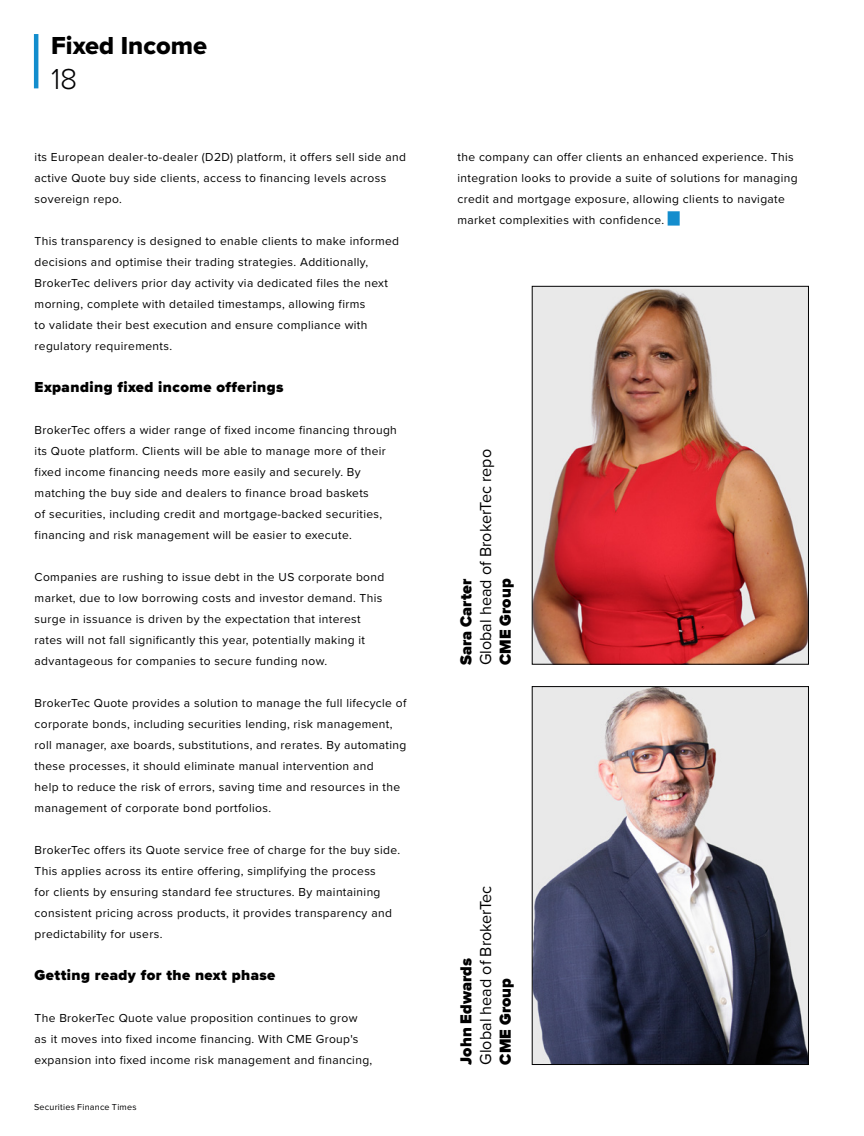
<style>
.page{position:relative;width:864px;height:1136px;background:#fff}
.page>*{position:absolute;margin:0;border:0;box-sizing:border-box;transform-origin:0 0}
.t1{font:300 30px "Proxima Nova";color:#020203}
.t2{font:25.5px "Proxima Nova Extrabld";color:#000}
.t3{font:16.5px "Proxima Nova";color:#000}
.t4{font:900 16.5px "Proxima Nova";color:#000}
.t5{font:900 15px "Proxima Nova";letter-spacing:.03em;color:#000}
.t6{font:12px/21px "Proxima Nova";letter-spacing:.03em;color:#000}
.t7{font:9px "Proxima Nova";letter-spacing:.025em;color:#020203}
</style>
<div class="page">
<hr style="left:34px;top:34px;width:4px;height:54px;background:#138dcd">
<img style="left:533px;top:688px;width:273px;height:374px">
<div style="left:531px;top:686px;width:277px;height:378px;border:1px solid #020203"></div>
<img style="left:533px;top:288px;width:273px;height:374px">
<h2 class="t2" style="left:51px;top:27px;width:157px">Fixed Income</h2>
<h1 class="t1" style="left:51px;top:56px;width:28px">18</h1>
<p class="t6" style="left:35px;top:146px;width:372px">its European dealer-to-dealer (D2D) platform, it offers sell side and active Quote buy side clients, access to financing levels across sovereign repo.</p>
<p class="t6" style="left:35px;top:230px;width:366px">This transparency is designed to enable clients to make informed decisions and optimise their trading strategies. Additionally, BrokerTec delivers prior day activity via dedicated files the next morning, complete with detailed timestamps, allowing firms<br>to validate their best execution and ensure compliance with regulatory requirements.</p>
<p class="t5" style="left:35px;top:376px;width:250px">Expanding fixed income offerings</p>
<p class="t6" style="left:35px;top:419px;width:363px">BrokerTec offers a wider range of fixed income financing through its Quote platform. Clients will be able to manage more of their fixed income financing needs more easily and securely. By matching the buy side and dealers to finance broad baskets<br>of securities, including credit and mortgage-backed securities, financing and risk management will be easier to execute.</p>
<p class="t6" style="left:35px;top:566px;width:351px">Companies are rushing to issue debt in the US corporate bond market, due to low borrowing costs and investor demand. This surge in issuance is driven by the expectation that interest rates will not fall significantly this year, potentially making it advantageous for companies to secure funding now.</p>
<p class="t6" style="left:35px;top:692px;width:373px">BrokerTec Quote provides a solution to manage the full lifecycle of corporate bonds, including securities lending, risk management, roll manager, axe boards, substitutions, and rerates. By automating these processes, it should eliminate manual intervention and<br>help to reduce the risk of errors, saving time and resources in the management of corporate bond portfolios.</p>
<p class="t6" style="left:35px;top:839px;width:367px">BrokerTec offers its Quote service free of charge for the buy side.<br>This applies across its entire offering, simplifying the process<br>for clients by ensuring standard fee structures. By maintaining consistent pricing across products, it provides transparency and predictability for users.</p>
<p class="t5" style="left:35px;top:964px;width:242px">Getting ready for the next phase</p>
<p class="t6" style="left:35px;top:1007px;width:339px">The BrokerTec Quote value proposition continues to grow as it moves into fixed income financing. With CME Group's expansion into fixed income risk management and financing,</p>
<p class="t7" style="left:34px;top:1099px;width:104px">Securities Finance Times</p>
<p class="t6" style="left:457px;top:146px;width:341px">the company can offer clients an enhanced experience. This integration looks to provide a suite of solutions for managing credit and mortgage exposure, allowing clients to navigate market complexities with confidence. <sup>█</sup></p>
<h3 class="t4" style="left:453px;top:665px;width:88px;rotate:-90deg">Sara Carter</h3>
<h3 class="t3" style="left:473px;top:665px;width:218px;rotate:-90deg">Global head of BrokerTec repo</h3>
<h3 class="t4" style="left:492px;top:665px;width:88px;rotate:-90deg">CME Group</h3>
<h3 class="t4" style="left:453px;top:1064px;width:108px;rotate:-90deg">John Edwards</h3>
<h3 class="t3" style="left:473px;top:1064px;width:180px;rotate:-90deg">Global head of BrokerTec</h3>
<h3 class="t4" style="left:492px;top:1064px;width:88px;rotate:-90deg">CME Group</h3>
</div>
